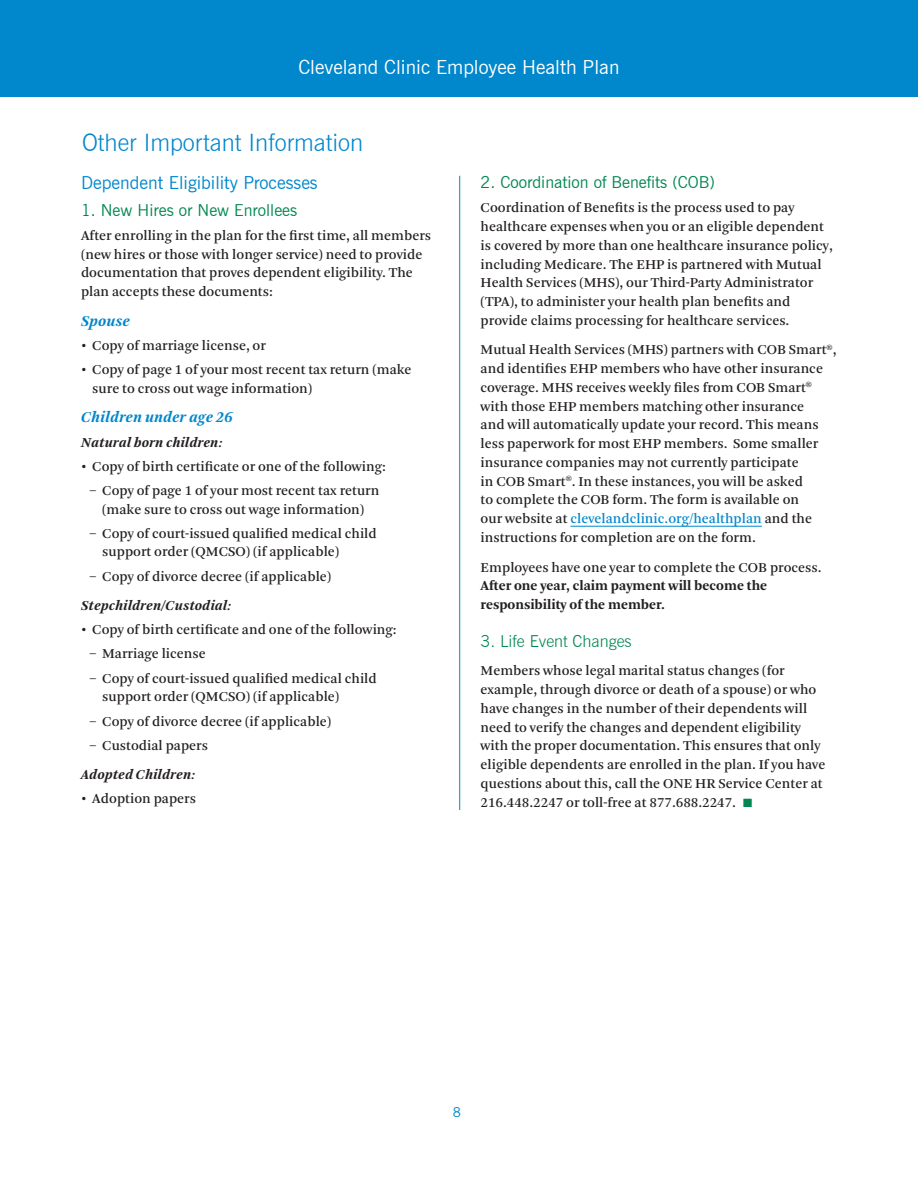
<style>
.page{position:relative;width:918px;height:1188px;background:#fff}
.page>*{position:absolute;margin:0;border:0;box-sizing:border-box;transform-origin:0 0}
.t1{font:300 24px "News Gothic BT";color:#0087cc}
.t2{font:19.5px "News Gothic BT";color:#fff}
.t3{font:18px "News Gothic BT";color:#0087cc}
.t4{font:16.5px "News Gothic BT";color:#008751}
.t5{font:300 16.5px "News Gothic BT";color:#008751}
.t6{font:italic 700 15.75px "Arnhem";color:#0087cc}
.t7{font:14.25px/18.8px "Arnhem";color:#231f20}
.t8{font:700 14.25px/18.8px "Arnhem";color:#231f20}
.t9{font:italic 700 14.25px "Arnhem";color:#231f20}
.t10{font:13.5px "News Gothic BT";color:#0087cc}
.s1{color:#0087cc}
.s2{color:#008751}
</style>
<div class="page">
<div style="left:0;top:0;width:918px;height:97px;background:#0087cc"></div>
<hr style="left:570px;top:526px;width:192px;height:1px;background:#0087cc">
<hr style="left:459px;top:176px;width:1px;height:634px;background:#0087cc">
<h2 class="t2" style="left:298px;top:56px;width:323px">Cleveland Clinic Employee Health Plan</h2>
<h1 class="t1" style="left:82px;top:128px;width:283px">Other Important Information</h1>
<p class="t3" style="left:81px;top:172px;width:238px">Dependent Eligibility Processes</p>
<p class="t4" style="left:81px;top:200px;width:218px">1. New Hires or New Enrollees</p>
<p class="t7" style="left:81px;top:226px;width:352px">After enrolling in the plan for the first time, all members (new hires or those with longer service) need to provide documentation that proves dependent eligibility. The plan accepts these documents:</p>
<p class="t6" style="left:81px;top:312px;width:50px">Spouse</p>
<p class="t7" style="left:81px;top:336px;width:186px">• Copy of marriage license, or</p>
<p class="t7" style="left:92px;top:360px;width:321px;text-indent:-11px">• Copy of page 1 of your most recent tax return (make sure to cross out wage information)</p>
<p class="t6" style="left:81px;top:409px;width:153px">Children under age 26</p>
<p class="t9" style="left:81px;top:434px;width:143px">Natural born children:</p>
<p class="t7" style="left:81px;top:457px;width:306px">• Copy of birth certificate or one of the following:</p>
<p class="t7" style="left:90px;top:481px;width:291px;text-align:center">– Copy of page 1 of your most recent tax return (make sure to cross out wage information)</p>
<p class="t7" style="left:102px;top:524px;width:276px;text-indent:-13px">– Copy of court-issued qualified medical child support order (QMCSO) (if applicable)</p>
<p class="t7" style="left:90px;top:567px;width:243px">– Copy of divorce decree (if applicable)</p>
<p class="t9" style="left:81px;top:598px;width:152px">Stepchildren/Custodial:</p>
<p class="t7" style="left:81px;top:621px;width:317px">• Copy of birth certificate and one of the following:</p>
<p class="t7" style="left:90px;top:645px;width:118px">– Marriage license</p>
<p class="t7" style="left:102px;top:669px;width:276px;text-indent:-13px">– Copy of court-issued qualified medical child support order (QMCSO) (if applicable)</p>
<p class="t7" style="left:90px;top:712px;width:243px">– Copy of divorce decree (if applicable)</p>
<p class="t7" style="left:90px;top:736px;width:120px">– Custodial papers</p>
<p class="t9" style="left:81px;top:767px;width:115px">Adopted Children:</p>
<p class="t7" style="left:81px;top:790px;width:117px">• Adoption papers</p>
<p class="t4" style="left:481px;top:172px;width:236px">2. Coordination of Benefits (COB)</p>
<p class="t7" style="left:481px;top:199px;width:354px">Coordination of Benefits is the process used to pay healthcare expenses when you or an eligible dependent is covered by more than one healthcare insurance policy, including Medicare. The EHP is partnered with Mutual Health Services (MHS), our Third-Party Administrator (TPA), to administer your health plan benefits and provide claims processing for healthcare services.</p>
<p class="t7" style="left:481px;top:341px;width:357px">Mutual Health Services (MHS) partners with COB Smart<sup>®</sup>, and identifies EHP members who have other insurance coverage. MHS receives weekly files from COB Smart<sup>® </sup>with those EHP members matching other insurance<br>and will automatically update your record. This means less paperwork for most EHP members. Some smaller insurance companies may not currently participate<br>in COB Smart<sup>®</sup>. In these instances, you will be asked<br>to complete the COB form. The form is available on<br>our website at <span class="s1">clevelandclinic.org/healthplan</span> and the instructions for completion are on the form.</p>
<p class="t7" style="left:481px;top:558px;width:343px">Employees have one year to complete the COB process.</p>
<p class="t8" style="left:481px;top:577px;width:288px">After one year, claim payment will become the responsibility of the member.</p>
<p class="t5" style="left:481px;top:631px;width:153px">3. Life Event Changes</p>
<p class="t7" style="left:481px;top:662px;width:346px">Members whose legal marital status changes (for example, through divorce or death of a spouse) or who have changes in the number of their dependents will need to verify the changes and dependent eligibility with the proper documentation. This ensures that only eligible dependents are enrolled in the plan. If you have questions about this, call the ONE HR Service Center at 216.448.2247 or toll-free at 877.688.2247. <span class="s2">■</span></p>
<p class="t10" style="left:453px;top:1104px;width:10px">8</p>
</div>
